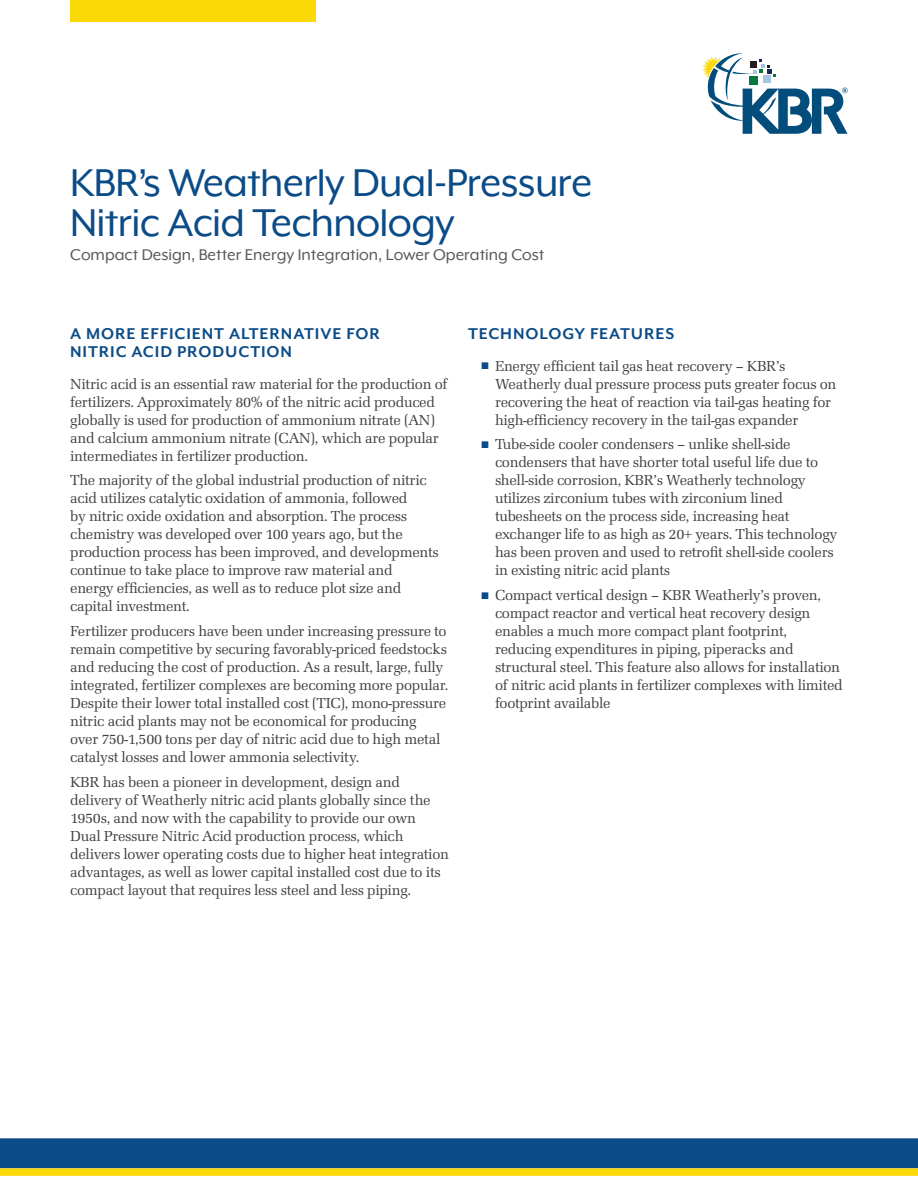
<style>
.page{position:relative;width:918px;height:1188px;background:#fff}
.page>*{position:absolute;margin:0;border:0;box-sizing:border-box;transform-origin:0 0}
.Brochure_title{font:45px/40.5px "Mr Eaves XL Mod OT";letter-spacing:-.015em;color:#0b4b87}
.Body{font:700 18px/18px "Mr Eaves Mod OT";letter-spacing:.05em;color:#0b4b87}
.Brochure_description{font:18px "Mr Eaves XL Mod OT";color:#57585a}
.Bullet_level_1{font:15px/18px "URW Latino TOT";letter-spacing:-.02em;color:#3e3e3f}
.s1{color:#0b4b87}
</style>
<div class="page">
<svg style="left:702px;top:53px;width:146px;height:81px"></svg>
<div style="left:0;top:1138px;width:918px;height:30px;background:#0b4b87"></div>
<div style="left:0;top:1168px;width:918px;height:8px;background:#fad906"></div>
<div style="left:70px;top:0;width:245px;height:22px;background:#fad906"></div>
<p class="Brochure_title" style="left:70px;top:162px;width:524px">KBR’s Weatherly Dual-Pressure<br>Nitric Acid Technology</p>
<p class="Brochure_description" style="left:70px;top:245px;width:476px">Compact Design, Better Energy Integration, Lower Operating Cost</p>
<p class="Body" style="left:70px;top:325px;width:311px">A MORE EFFICIENT ALTERNATIVE FOR<br>NITRIC ACID PRODUCTION</p>
<p class="Bullet_level_1" style="left:70px;top:375px;width:379px">Nitric acid is an essential raw material for the production of fertilizers. Approximately 80% of the nitric acid produced globally is used for production of ammonium nitrate (AN) and calcium ammonium nitrate (CAN), which are popular intermediates in fertilizer production.</p>
<p class="Bullet_level_1" style="left:70px;top:472px;width:370px">The majority of the global industrial production of nitric acid utilizes catalytic oxidation of ammonia, followed<br>by nitric oxide oxidation and absorption. The process chemistry was developed over 100 years ago, but the production process has been improved, and developments continue to take place to improve raw material and energy efficiencies, as well as to reduce plot size and capital investment.</p>
<p class="Bullet_level_1" style="left:70px;top:622px;width:380px">Fertilizer producers have been under increasing pressure to remain competitive by securing favorably-priced feedstocks and reducing the cost of production. As a result, large, fully integrated, fertilizer complexes are becoming more popular.<br>Despite their lower total installed cost (TIC), mono-pressure nitric acid plants may not be economical for producing over 750-1,500 tons per day of nitric acid due to high metal catalyst losses and lower ammonia selectivity.</p>
<p class="Bullet_level_1" style="left:70px;top:773px;width:380px">KBR has been a pioneer in development, design and delivery of Weatherly nitric acid plants globally since the 1950s, and now with the capability to provide our own Dual Pressure Nitric Acid production process, which delivers lower operating costs due to higher heat integration advantages, as well as lower capital installed cost due to its compact layout that requires less steel and less piping.</p>
<p class="Body" style="left:468px;top:325px;width:208px">TECHNOLOGY FEATURES</p>
<p class="Bullet_level_1" style="left:495px;top:357px;width:343px;text-indent:-14px"><span class="s1">■</span> Energy efficient tail gas heat recovery – KBR’s Weatherly dual pressure process puts greater focus on recovering the heat of reaction via tail-gas heating for high-efficiency recovery in the tail-gas expander</p>
<p class="Bullet_level_1" style="left:495px;top:436px;width:344px;text-indent:-14px"><span class="s1">■</span> Tube-side cooler condensers – unlike shell-side condensers that have shorter total useful life due to shell-side corrosion, KBR’s Weatherly technology utilizes zirconium tubes with zirconium lined tubesheets on the process side, increasing heat exchanger life to as high as 20+ years. This technology has been proven and used to retrofit shell-side coolers in existing nitric acid plants</p>
<p class="Bullet_level_1" style="left:495px;top:586px;width:349px;text-indent:-14px"><span class="s1">■</span> Compact vertical design – KBR Weatherly’s proven, compact reactor and vertical heat recovery design enables a much more compact plant footprint, reducing expenditures in piping, piperacks and structural steel. This feature also allows for installation of nitric acid plants in fertilizer complexes with limited footprint available</p>
</div>
